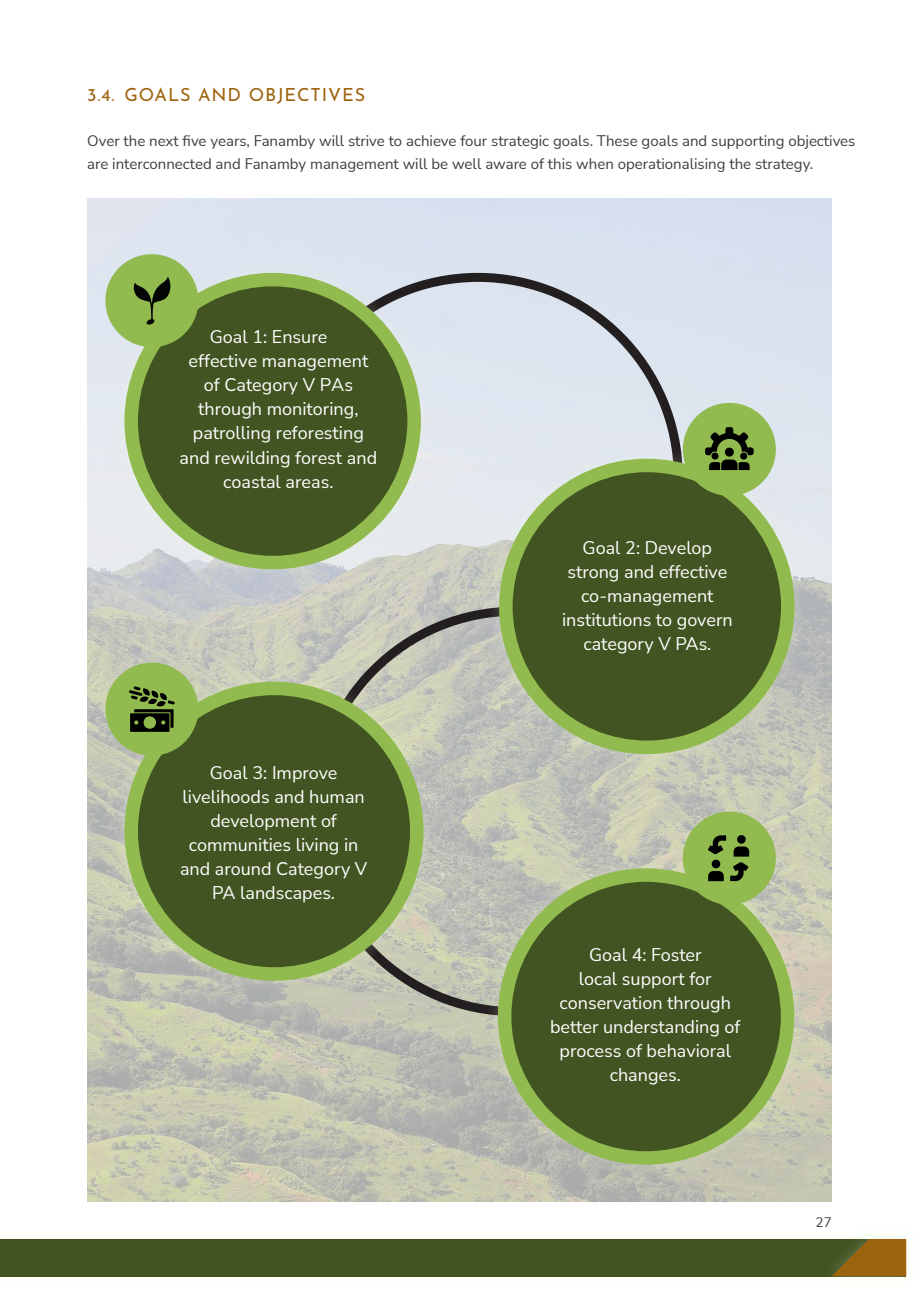
<style>
.page{position:relative;width:919px;height:1289px;background:#fff}
.page>*{position:absolute;margin:0;border:0;box-sizing:border-box;transform-origin:0 0}
.t1{font:18px/24px "Nunito Sans";color:#fff;text-align:center}
.t2{font:18px "Josefin Sans";letter-spacing:.05em;color:#9e630f}
.t3{font:15px/22.5px "Nunito Sans";color:#3e3e3f}
.t4{font:13.5px "Nunito Sans";color:#3e3e3f}
</style>
<div class="page">
<img style="left:87px;top:198px;width:744px;height:1003px">
<svg style="left:306px;top:602px;width:218px;height:418px;background:#bbbdb1"></svg>
<svg style="left:435px;top:268px;width:252px;height:218px;background:#d1d7e1"></svg>
<div style="left:485px;top:444px;width:323px;height:324px;background:#f7ffdb;opacity:.25"></div>
<div style="left:506px;top:465px;width:281px;height:282px;background:#415421;border-radius:50%"></div>
<div style="left:499px;top:458px;width:295px;height:296px;border:14px solid #91ba4f;border-radius:50%"></div>
<div style="left:110px;top:667px;width:327px;height:327px;background:#f7ffdb;opacity:.25"></div>
<div style="left:131px;top:688px;width:286px;height:285px;background:#415421;border-radius:50%"></div>
<div style="left:124px;top:681px;width:299px;height:299px;border:14px solid #91ba4f;border-radius:50%"></div>
<div style="left:484px;top:854px;width:324px;height:324px;background:#f7ffdb;opacity:.25"></div>
<div style="left:504px;top:875px;width:283px;height:282px;background:#415421;border-radius:50%"></div>
<div style="left:498px;top:868px;width:296px;height:296px;border:14px solid #91ba4f;border-radius:50%"></div>
<div style="left:111px;top:258px;width:324px;height:325px;background:#f7ffdb;opacity:.25"></div>
<div style="left:131px;top:280px;width:283px;height:282px;background:#415421;border-radius:50%"></div>
<div style="left:124px;top:273px;width:297px;height:296px;border:14px solid #91ba4f;border-radius:50%"></div>
<div style="left:105px;top:254px;width:93px;height:93px;background:#91ba4f;border-radius:50%"></div>
<svg style="left:134px;top:276px;width:36px;height:48px"></svg>
<div style="left:682px;top:403px;width:93px;height:93px;background:#91ba4f;border-radius:50%"></div>
<svg style="left:705px;top:428px;width:48px;height:42px"></svg>
<div style="left:105px;top:662px;width:93px;height:93px;background:#91ba4f;border-radius:50%"></div>
<svg style="left:129px;top:686px;width:46px;height:45px"></svg>
<div style="left:682px;top:811px;width:93px;height:93px;background:#91ba4f;border-radius:50%"></div>
<svg style="left:708px;top:835px;width:41px;height:46px"></svg>
<div style="left:0;top:1238px;width:906px;height:38px;background:#415421"></div>
<div style="left:820px;top:1224px;width:98px;height:64px;background:#f7ffdb;opacity:.25"></div>
<svg style="left:831px;top:1238px;width:75px;height:38px"></svg>
<p class="t2" style="left:87px;top:81px;width:279px">3.4. GOALS AND OBJECTIVES</p>
<p class="t3" style="left:87px;top:129px;width:769px">Over the next five years, Fanamby will strive to achieve four strategic goals. These goals and supporting objectives are interconnected and Fanamby management will be well aware of this when operationalising the strategy.</p>
<p class="t1" style="left:210px;top:324px;width:119px">Goal 1: Ensure</p>
<p class="t1" style="left:188px;top:348px;width:181px">effective management</p>
<p class="t1" style="left:204px;top:372px;width:151px">of Category V PAs</p>
<p class="t1" style="left:198px;top:396px;width:162px">through monitoring,</p>
<p class="t1" style="left:193px;top:420px;width:172px">patrolling reforesting</p>
<p class="t1" style="left:179px;top:444px;width:199px">and rewilding forest and</p>
<p class="t1" style="left:223px;top:468px;width:112px">coastal areas.</p>
<p class="t1" style="left:180px;top:760px;width:189px">Goal 3: Improve livelihoods and human development of communities living in and around Category V<br>PA landscapes.</p>
<p class="t1" style="left:562px;top:535px;width:172px">Goal 2: Develop strong and effective co-management institutions to govern category V PAs.</p>
<h3 class="t1" style="left:550px;top:941px;width:192px">Goal 4: Foster<br>local support for conservation through better understanding of process of behavioral changes.</h3>
<p class="t4" style="left:815px;top:1213px;width:18px">27</p>
</div>
